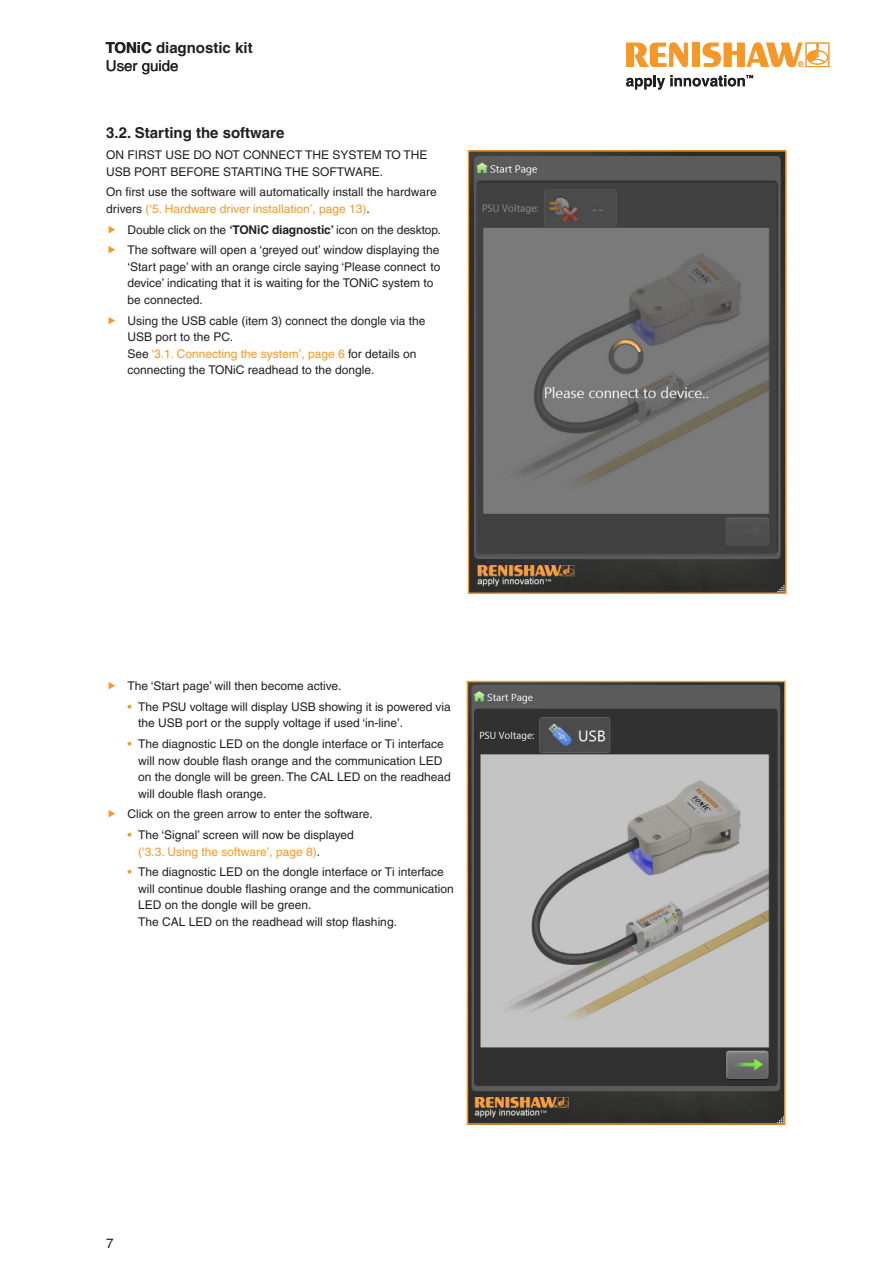
<style>
.page{position:relative;width:893px;height:1263px;background:#fff}
.page>*{position:absolute;margin:0;border:0;box-sizing:border-box;transform-origin:0 0}
.Section_headings_10{font:700 15px "Helvetica LT Pro";color:#231f20}
.t1{font:15px "Helvetica LT Pro";color:#231f20}
.t2{font:13.5px "Helvetica LT Pro";color:#231f20}
.Main_body_text_8_11{font:12px/16.5px "Helvetica LT Pro";color:#231f20}
.Main_body_text_8_11-2{font:12px "Helvetica LT Pro";color:#f79727}
.s1{color:#f79727}
.s2{font-weight:700}
.s3{color:#231f20}
</style>
<div class="page">
<svg style="left:626px;top:43px;width:62px;height:24px"></svg>
<div style="left:692px;top:43px;width:8px;height:24px;background:#f79727"></div>
<div style="left:806px;top:43px;width:23px;height:24px;border:1px solid #f79727"></div>
<svg style="left:703px;top:43px;width:125px;height:24px"></svg>
<svg style="left:626px;top:75px;width:127px;height:15px"></svg>
<img style="left:471px;top:153px;width:313px;height:438px">
<div style="left:468px;top:150px;width:319px;height:444px;border:2px solid #f79727"></div>
<img style="left:470px;top:684px;width:313px;height:438px">
<div style="left:467px;top:681px;width:319px;height:444px;border:2px solid #f79727"></div>
<p class="Section_headings_10" style="left:106px;top:39px;width:148px">TONiC diagnostic kit</p>
<p class="t1" style="left:106px;top:57px;width:74px">User guide</p>
<p class="Section_headings_10" style="left:106px;top:124px;width:180px">3.2. Starting the software</p>
<p class="Main_body_text_8_11" style="left:106px;top:147px;width:323px">ON FIRST USE DO NOT CONNECT THE SYSTEM TO THE<br>USB PORT BEFORE STARTING THE SOFTWARE.</p>
<p class="Main_body_text_8_11" style="left:106px;top:184px;width:332px">On first use the software will automatically install the hardware drivers <span class="s1">(‘5. Hardware driver installation’, page 13)</span>.</p>
<p class="Main_body_text_8_11" style="left:128px;top:221px;width:315px">Double click on the <span class="s2">‘TONiC diagnostic’</span> icon on the desktop.</p>
<p class="Main_body_text_8_11" style="left:128px;top:242px;width:314px">The software will open a ‘greyed out’ window displaying the ‘Start page’ with an orange circle saying ‘Please connect to device’ indicating that it is waiting for the TONiC system to be connected.</p>
<p class="Main_body_text_8_11" style="left:128px;top:312px;width:299px">Using the USB cable (item 3) connect the dongle via the<br>USB port to the PC.</p>
<p class="Main_body_text_8_11" style="left:128px;top:345px;width:291px">See <span class="s1">‘3.1. Connecting the system’, page 6</span> for details on connecting the TONiC readhead to the dongle.</p>
<p class="Main_body_text_8_11" style="left:128px;top:678px;width:215px">The ‘Start page’ will then become active.</p>
<p class="Main_body_text_8_11" style="left:138px;top:698px;width:314px;text-indent:-11px"><span class="s1">•</span> The PSU voltage will display USB showing it is powered via the USB port or the supply voltage if used ‘in-line’.</p>
<p class="Main_body_text_8_11" style="left:138px;top:736px;width:314px;text-indent:-11px"><span class="s1">•</span> The diagnostic LED on the dongle interface or Ti interface will now double flash orange and the communication LED on the dongle will be green. The CAL LED on the readhead will double flash orange.</p>
<p class="Main_body_text_8_11" style="left:128px;top:806px;width:247px">Click on the green arrow to enter the software.</p>
<p class="Main_body_text_8_11" style="left:128px;top:827px;width:228px"><span class="s1">•</span> The ‘Signal’ screen will now be displayed</p>
<p class="Main_body_text_8_11-2" style="left:138px;top:844px;width:183px">(‘3.3. Using the software’, page 8)<span class="s3">.</span></p>
<p class="Main_body_text_8_11" style="left:138px;top:864px;width:317px;text-indent:-11px"><span class="s1">•</span> The diagnostic LED on the dongle interface or Ti interface will continue double flashing orange and the communication<br>LED on the dongle will be green.</p>
<p class="Main_body_text_8_11" style="left:138px;top:913px;width:260px">The CAL LED on the readhead will stop flashing.</p>
<p class="t2" style="left:106px;top:1235px;width:9px">7</p>
</div>
